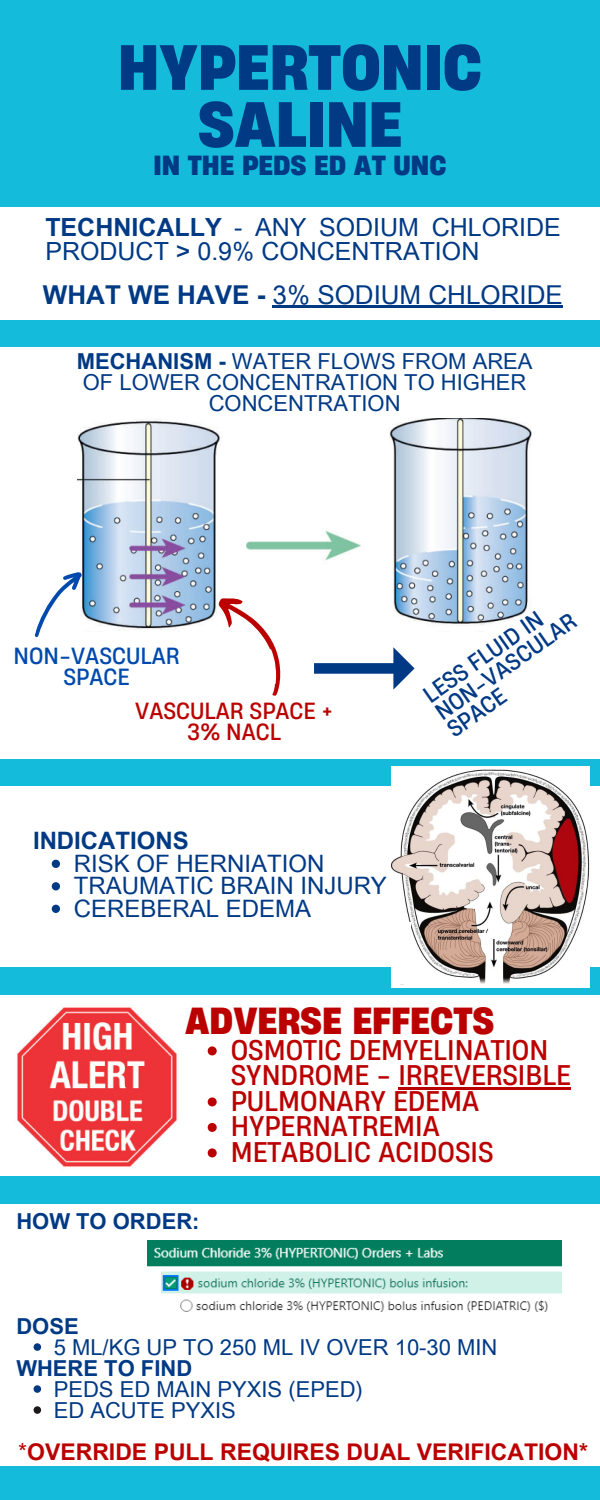
<style>
.page{position:relative;width:600px;height:1500px;background:#15bbdb}
.page>*{position:absolute;margin:0;border:0;box-sizing:border-box;transform-origin:0 0}
.t1{font:700 60px/57px "Heading Now 66";color:#003984;text-align:center}
.t2{font:700 35.5px "Heading Now 66";color:#b00}
.t3{font:26.8px/25.5px "Heading Now 64";color:#b00}
.t4{font:26px "Arial Unicode MS";color:#003984}
.t5{font:700 26px "Heading Now 66";color:#003984}
.t6{font:25px/24px "Arial Unicode MS";color:#003984}
.t7{font:24px "Arial Unicode MS";color:#003984}
.t8{font:700 24px "Arial Unicode MS";color:#003984}
.t9{font:700 23px "Arial Unicode MS";color:#b00}
.t10{font:22px/21px "Arial Unicode MS";color:#003984;text-align:center}
.t11{font:22px/21px "Heading Now 64";color:#003984}
.t12{font:700 22px "Arial Unicode MS";color:#003984}
.t13{font:22px/21px "Heading Now 64";color:#b00;text-align:center}
.t14{font:22px/21px "Heading Now 64";color:#004aad;text-align:center}
.s1{font-weight:700}
.s2{font-weight:400}
</style>
<div class="page">
<div style="left:0;top:208px;width:600px;height:112px;background:#fff"></div>
<div style="left:0;top:786px;width:599px;height:180px;background:#fff"></div>
<div style="left:0;top:347px;width:599px;height:412px;background:#fff"></div>
<img style="left:78px;top:418px;width:454px;height:214px">
<svg style="left:211px;top:587px;width:89px;height:109px"></svg>
<svg style="left:35px;top:565px;width:47px;height:72px"></svg>
<svg style="left:314px;top:647px;width:101px;height:42px"></svg>
<div style="left:0;top:995px;width:600px;height:181px;background:#fff"></div>
<div style="left:0;top:1204px;width:600px;height:261px;background:#fff"></div>
<img style="left:392px;top:767px;width:198px;height:220px">
<div style="left:392px;top:922px;width:19px;height:62px;background:#fff"></div>
<img style="left:16px;top:1006px;width:162px;height:162px">
<img style="left:148px;top:1240px;width:413px;height:72px">
<svg style="left:52px;top:860px;width:8px;height:8px"></svg>
<svg style="left:52px;top:882px;width:8px;height:8px"></svg>
<svg style="left:52px;top:905px;width:8px;height:8px"></svg>
<hr style="left:273px;top:306px;width:290px;height:2px;background:#003984">
<svg style="left:208px;top:1046px;width:9px;height:9px"></svg>
<hr style="left:398px;top:1087px;width:173px;height:2px;background:#b00">
<svg style="left:208px;top:1097px;width:9px;height:9px"></svg>
<svg style="left:208px;top:1123px;width:9px;height:9px"></svg>
<svg style="left:208px;top:1148px;width:9px;height:9px"></svg>
<svg style="left:34px;top:1343px;width:7px;height:8px"></svg>
<svg style="left:34px;top:1385px;width:7px;height:8px"></svg>
<svg style="left:34px;top:1406px;width:7px;height:8px"></svg>
<h3 class="t1" style="left:118px;top:38px;width:366px">HYPERTONIC<br>SALINE</h3>
<h3 class="t5" style="left:153px;top:147px;width:294px">IN THE PEDS ED AT UNC</h3>
<h6 class="t6" style="left:45px;top:214px;width:517px"><span class="s1">TECHNICALLY</span> - ANY SODIUM CHLORIDE<br>PRODUCT &gt; 0.9% CONCENTRATION</h6>
<p class="t4" style="left:43px;top:277px;width:521px"><span class="s1">WHAT WE HAVE -</span> 3% SODIUM CHLORIDE</p>
<p class="t10" style="left:77px;top:350px;width:457px"><span class="s1">MECHANISM -</span> WATER FLOWS FROM AREA<br>OF LOWER CONCENTRATION TO HIGHER<br>CONCENTRATION</p>
<p class="t14" style="left:14px;top:645px;width:168px">NON-VASCULAR<br>SPACE</p>
<h6 class="t13" style="left:135px;top:700px;width:199px">VASCULAR SPACE +<br>3% NACL</h6>
<h5 class="t11" style="left:419px;top:688px;width:168px;rotate:-35deg">LESS FLUID IN<br>NON-VASCULAR<br>SPACE</h5>
<h6 class="t8" style="left:33px;top:824px;width:157px">INDICATIONS</h6>
<p class="t7" style="left:74px;top:846px;width:252px">RISK OF HERNIATION</p>
<h6 class="t7" style="left:74px;top:869px;width:315px">TRAUMATIC BRAIN INJURY</h6>
<p class="t7" style="left:74px;top:891px;width:239px">CEREBERAL EDEMA</p>
<p class="t2" style="left:185px;top:997px;width:311px">ADVERSE EFFECTS</p>
<p class="t3" style="left:231px;top:1037px;width:342px">OSMOTIC DEMYELINATION<br>SYNDROME - IRREVERSIBLE</p>
<p class="t3" style="left:231px;top:1088px;width:250px">PULMONARY EDEMA</p>
<p class="t3" style="left:231px;top:1113px;width:211px">HYPERNATREMIA</p>
<h2 class="t3" style="left:231px;top:1139px;width:264px">METABOLIC ACIDOSIS</h2>
<p class="t12" style="left:16px;top:1205px;width:185px">HOW TO ORDER:</p>
<p class="t12" style="left:16px;top:1310px;width:64px">DOSE</p>
<p class="t10" style="left:54px;top:1335px;width:445px">5 ML/KG UP TO 250 ML IV OVER 10-30 MIN</p>
<p class="t12" style="left:16px;top:1352px;width:177px">WHERE TO FIND</p>
<h5 class="t10" style="left:54px;top:1377px;width:311px">PEDS ED MAIN PYXIS (EPED)</h5>
<h5 class="t10" style="left:54px;top:1398px;width:184px">ED ACUTE PYXIS</h5>
<p class="t9" style="left:18px;top:1436px;width:571px"><span class="s2">*</span>OVERRIDE PULL REQUIRES DUAL VERIFICATION*</p>
</div>
